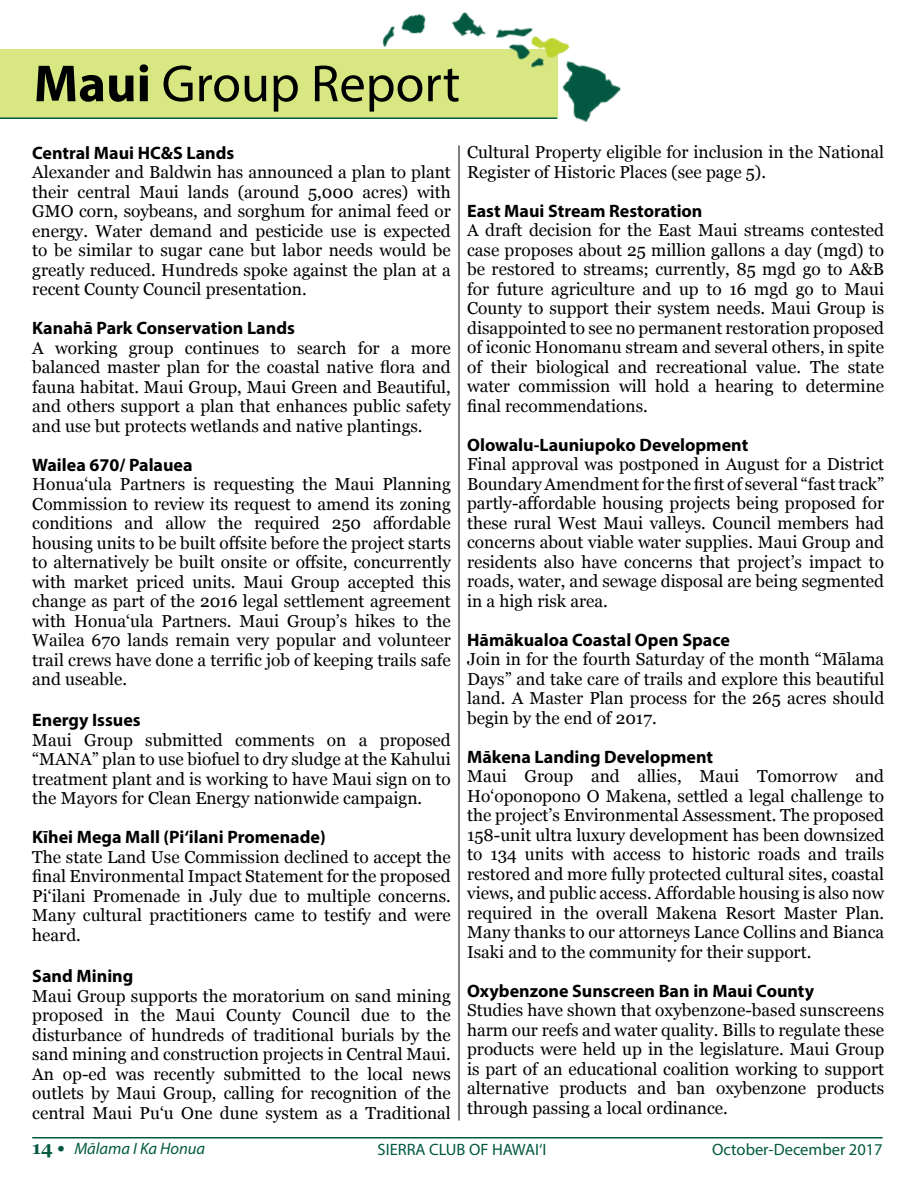
<style>
.page{position:relative;width:918px;height:1188px;background:#fff}
.page>*{position:absolute;margin:0;border:0;box-sizing:border-box;transform-origin:0 0}
.t1{font:52.5px "Myriad Pro";color:#000}
.t2{font:700 18px "Myriad Pro";color:#000}
.t3{font:17.25px/19.5px "Georgia";color:#000;text-align:justify}
.t4{font:16.5px "Myriad Pro";color:#005940}
.t5{font:italic 16.5px "Myriad Pro";color:#005940}
.s1{font-weight:700}
.s2{font-family:"Georgia";font-weight:700;font-style:normal;font-size:18px}
</style>
<div class="page">
<hr style="left:32px;top:1137px;width:851px;height:1px;background:#005940">
<div style="left:0;top:49px;width:557px;height:68px;background:#d8e782"></div>
<hr style="left:0;top:117px;width:557px;height:2px;background:#005940">
<img style="left:378px;top:12px;width:243px;height:139px">
<hr style="left:459px;top:145px;width:1px;height:976px;background:#000">
<h1 class="t1" style="left:34px;top:51px;width:428px"><span class="s1">Maui</span> Group Report</h1>
<p class="t2" style="left:32px;top:141px;width:204px">Central Maui HC&amp;S Lands</p>
<p class="t3" style="left:32px;top:162px;width:420px">Alexander and Baldwin has announced a plan to plant their central Maui lands (around 5,000 acres) with GMO corn, soybeans, and sorghum for animal feed or energy. Water demand and pesticide use is expected to be similar to sugar cane but labor needs would be greatly reduced. Hundreds spoke against the plan at a recent County Council presentation.</p>
<p class="t2" style="left:32px;top:317px;width:264px">Kanahā Park Conservation Lands</p>
<p class="t3" style="left:32px;top:337px;width:420px">A working group continues to search for a more balanced master plan for the coastal native flora and fauna habitat. Maui Group, Maui Green and Beautiful, and others support a plan that enhances public safety and use but protects wetlands and native plantings.</p>
<p class="t2" style="left:32px;top:453px;width:162px">Wailea 670/ Palauea</p>
<p class="t3" style="left:32px;top:474px;width:420px">Honuaʻula Partners is requesting the Maui Planning Commission to review its request to amend its zoning conditions and allow the required 250 affordable housing units to be built offsite before the project starts to alternatively be built onsite or offsite, concurrently with market priced units. Maui Group accepted this change as part of the 2016 legal settlement agreement with Honuaʻula Partners. Maui Group’s hikes to the Wailea 670 lands remain very popular and volunteer trail crews have done a terrific job of keeping trails safe and useable.</p>
<p class="t2" style="left:32px;top:709px;width:110px">Energy Issues</p>
<p class="t3" style="left:32px;top:730px;width:420px">Maui Group submitted comments on a proposed “MANA” plan to use biofuel to dry sludge at the Kahului treatment plant and is working to have Maui sign on to the Mayors for Clean Energy nationwide campaign.</p>
<p class="t2" style="left:32px;top:826px;width:295px">Kīhei Mega Mall (Pi‘ilani Promenade)</p>
<p class="t3" style="left:32px;top:847px;width:420px">The state Land Use Commission declined to accept the final Environmental Impact Statement for the proposed Piʻilani Promenade in July due to multiple concerns.<br>Many cultural practitioners came to testify and were heard.</p>
<p class="t2" style="left:32px;top:964px;width:103px">Sand Mining</p>
<p class="t3" style="left:32px;top:985px;width:420px">Maui Group supports the moratorium on sand mining proposed in the Maui County Council due to the disturbance of hundreds of traditional burials by the sand mining and construction projects in Central Maui.<br>An op-ed was recently submitted to the local news outlets by Maui Group, calling for recognition of the central Maui Puʻu One dune system as a Traditional</p>
<p class="t3" style="left:467px;top:142px;width:419px">Cultural Property eligible for inclusion in the National<br>Register of Historic Places (see page 5).</p>
<p class="t2" style="left:467px;top:199px;width:237px">East Maui Stream Restoration</p>
<p class="t3" style="left:467px;top:220px;width:419px">A draft decision for the East Maui streams contested case proposes about 25 million gallons a day (mgd) to be restored to streams; currently, 85 mgd go to A&amp;B for future agriculture and up to 16 mgd go to Maui County to support their system needs. Maui Group is disappointed to see no permanent restoration proposed of iconic Honomanu stream and several others, in spite of their biological and recreational value. The state water commission will hold a hearing to determine final recommendations.</p>
<p class="t2" style="left:467px;top:433px;width:283px">Olowalu-Launiupoko Development</p>
<p class="t3" style="left:467px;top:454px;width:419px">Final approval was postponed in August for a District Boundary Amendment for the first of several “fast track” partly-affordable housing projects being proposed for these rural West Maui valleys. Council members had concerns about viable water supplies. Maui Group and residents also have concerns that project’s impact to roads, water, and sewage disposal are being segmented in a high risk area.</p>
<p class="t2" style="left:467px;top:628px;width:264px">Hāmākualoa Coastal Open Space</p>
<p class="t3" style="left:467px;top:649px;width:419px">Join in for the fourth Saturday of the month “Mālama Days” and take care of trails and explore this beautiful land. A Master Plan process for the 265 acres should begin by the end of 2017.</p>
<p class="t2" style="left:467px;top:745px;width:248px">Mākena Landing Development</p>
<p class="t3" style="left:467px;top:766px;width:419px">Maui Group and allies, Maui Tomorrow and Hoʻoponopono O Makena, settled a legal challenge to the project’s Environmental Assessment. The proposed 158-unit ultra luxury development has been downsized to 134 units with access to historic roads and trails restored and more fully protected cultural sites, coastal views, and public access. Affordable housing is also now required in the overall Makena Resort Master Plan.<br>Many thanks to our attorneys Lance Collins and Bianca Isaki and to the community for their support.</p>
<p class="t2" style="left:467px;top:979px;width:349px">Oxybenzone Sunscreen Ban in Maui County</p>
<p class="t3" style="left:467px;top:1000px;width:419px">Studies have shown that oxybenzone-based sunscreens harm our reefs and water quality. Bills to regulate these products were held up in the legislature. Maui Group is part of an educational coalition working to support alternative products and ban oxybenzone products through passing a local ordinance.</p>
<p class="t5" style="left:32px;top:1138px;width:174px"><span class="s2">14 •</span> Mālama I Ka Honua</p>
<p class="t4" style="left:378px;top:1139px;width:170px">SIERRA CLUB OF HAWAI‘I</p>
<p class="t4" style="left:712px;top:1139px;width:172px">October-December 2017</p>
</div>
